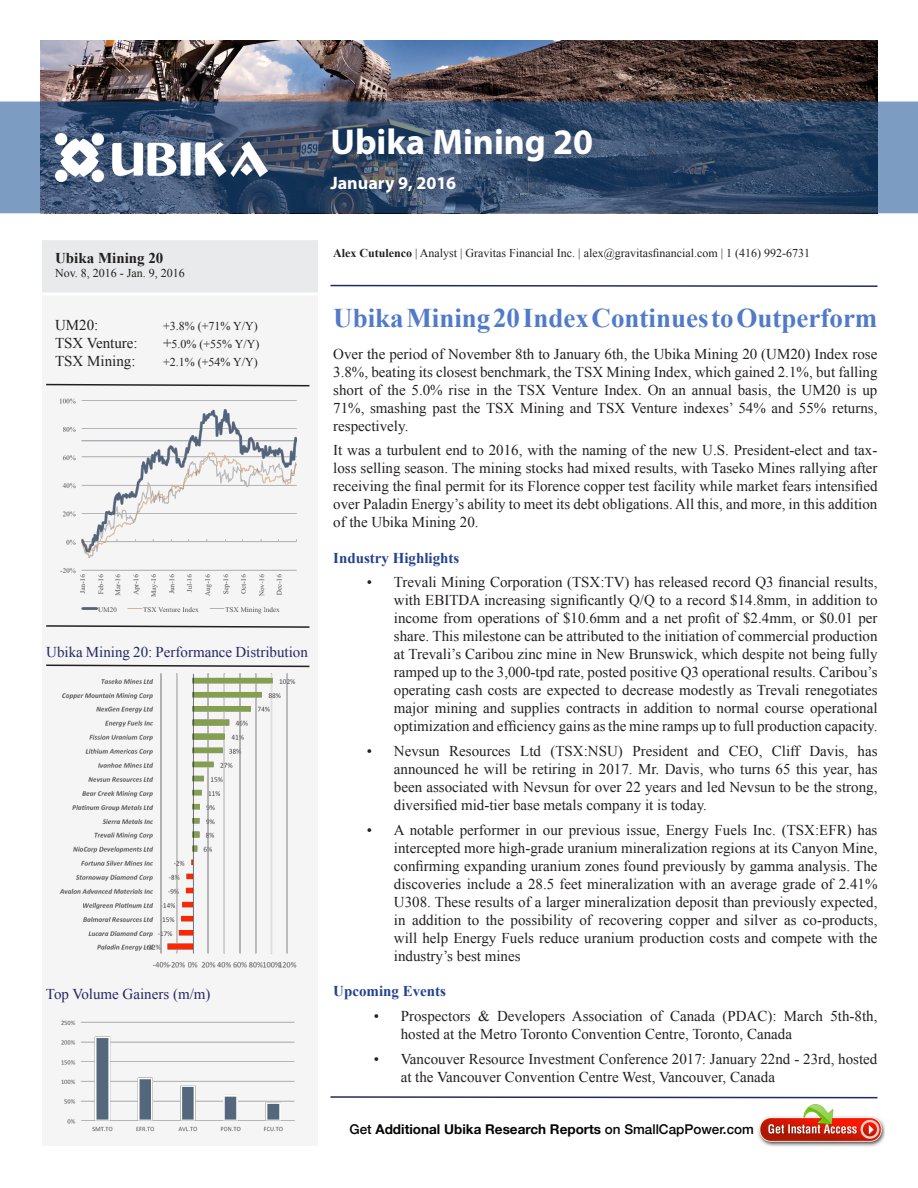
<style>
.page{position:relative;width:918px;height:1188px;background:#fff}
.page>*{position:absolute;margin:0;border:0;box-sizing:border-box;transform-origin:0 0}
.t1{font:700 36px "Myriad Pro";color:#fff}
.Report_Body_Text{font:700 27px "Times New Roman";color:#517bc9}
.t2{font:700 18px "Myriad Pro";color:#fff}
.Report_Body_Text-2{font:15px/18px "Times New Roman";color:#231f20;text-align:justify}
.Body_text{font:15px "Times New Roman";color:#242860}
.Report_Body_Text-3{font:700 15px "Times New Roman";color:#23438e}
.t3{font:700 15px "Times New Roman";color:#231f20}
.t4{font:700 13.5px "Helvetica Neue";color:#040503}
.Report_Body_Text-4{font:12px "Times New Roman";color:#231f20}
.s1{font-size:15px}
.s2{font-weight:700}
.s3{font-weight:500}
</style>
<div class="page">
<img style="left:40px;top:40px;width:838px;height:62px">
<svg style="left:0;top:102px;width:918px;height:111px;background:#3c5474"></svg>
<div style="left:40px;top:294px;width:280px;height:854px;background:#f5f5f6"></div>
<div style="left:40px;top:239px;width:280px;height:55px;background:#e9eaeb;border:2px solid #fff"></div>
<img style="left:60px;top:398px;width:237px;height:216px">
<img style="left:59px;top:673px;width:238px;height:295px">
<svg style="left:46px;top:383px;width:264px;height:4px"></svg>
<svg style="left:46px;top:625px;width:264px;height:3px"></svg>
<img style="left:55px;top:133px;width:213px;height:49px">
<svg style="left:46px;top:664px;width:264px;height:4px"></svg>
<img style="left:61px;top:1020px;width:234px;height:112px">
<svg style="left:330px;top:284px;width:548px;height:3px"></svg>
<img style="left:758px;top:1104px;width:126px;height:43px">
<svg style="left:330px;top:1096px;width:548px;height:3px"></svg>
<p class="t3" style="left:55px;top:247px;width:110px">Ubika Mining 20</p>
<p class="Report_Body_Text-4" style="left:55px;top:265px;width:131px">Nov. 8, 2016 - Jan. 9, 2016</p>
<p class="Report_Body_Text-2" style="left:55px;top:315px;width:45px">UM20:</p>
<p class="Report_Body_Text-4" style="left:163px;top:318px;width:96px">+3.8% (+71% Y/Y)</p>
<p class="Report_Body_Text-2" style="left:55px;top:333px;width:84px">TSX Venture:</p>
<p class="Report_Body_Text-4" style="left:163px;top:336px;width:98px"><span class="s1">+</span>5.0% (+55% Y/Y)</p>
<p class="Report_Body_Text-2" style="left:55px;top:351px;width:82px">TSX Mining:</p>
<p class="Report_Body_Text-4" style="left:163px;top:354px;width:96px">+2.1% (+54% Y/Y)</p>
<p class="Body_text" style="left:46px;top:642px;width:263px">Ubika Mining 20: Performance Distribution</p>
<p class="Body_text" style="left:46px;top:984px;width:166px">Top Volume Gainers (m/m)</p>
<p class="t1" style="left:330px;top:118px;width:264px">Ubika Mining 20</p>
<p class="t2" style="left:330px;top:171px;width:127px">January 9, 2016</p>
<p class="Report_Body_Text-4" style="left:333px;top:245px;width:478px"><span class="s2">Alex Cutulenco</span> | Analyst | Gravitas Financial Inc. | alex@gravitasfinancial.com | 1 (416) 992-6731</p>
<p class="Report_Body_Text" style="left:333px;top:299px;width:546px">Ubika Mining 20 Index Continues to Outperform</p>
<p class="Report_Body_Text-2" style="left:333px;top:344px;width:546px">Over the period of November 8th to January 6th, the Ubika Mining 20 (UM20) Index rose 3.8%, beating its closest benchmark, the TSX Mining Index, which gained 2.1%, but falling short of the 5.0% rise in the TSX Venture Index. On an annual basis, the UM20 is up 71%, smashing past the TSX Mining and TSX Venture indexes’ 54% and 55% returns, respectively.</p>
<p class="Report_Body_Text-2" style="left:333px;top:441px;width:546px">It was a turbulent end to 2016, with the naming of the new U.S. President-elect and tax&shy;loss selling season. The mining stocks had mixed results, with Taseko Mines rallying after receiving the final permit for its Florence copper test facility while market fears intensified over Paladin Energy’s ability to meet its debt obligations. All this, and more, in this addition of the Ubika Mining 20.</p>
<p class="Report_Body_Text-3" style="left:333px;top:547px;width:128px">Industry Highlights</p>
<p class="Report_Body_Text-2" style="left:394px;top:573px;width:485px;text-indent:-27px">• Trevali Mining Corporation (TSX:TV) has released record Q3 financial results, with EBITDA increasing significantly Q/Q to a record $14.8mm, in addition to income from operations of $10.6mm and a net profit of $2.4mm, or $0.01 per share. This milestone can be attributed to the initiation of commercial production at Trevali’s Caribou zinc mine in New Brunswick, which despite not being fully ramped up to the 3,000-tpd rate, posted positive Q3 operational results. Caribou’s operating cash costs are expected to decrease modestly as Trevali renegotiates major mining and supplies contracts in addition to normal course operational optimization and efficiency gains as the mine ramps up to full production capacity.</p>
<p class="Report_Body_Text-2" style="left:394px;top:742px;width:485px;text-indent:-27px">• Nevsun Resources Ltd (TSX:NSU) President and CEO, Cliff Davis, has announced he will be retiring in 2017. Mr. Davis, who turns 65 this year, has been associated with Nevsun for over 22 years and led Nevsun to be the strong, diversified mid-tier base metals company it is today.</p>
<p class="Report_Body_Text-2" style="left:394px;top:821px;width:485px;text-indent:-27px">• A notable performer in our previous issue, Energy Fuels Inc. (TSX:EFR) has intercepted more high-grade uranium mineralization regions at its Canyon Mine, confirming expanding uranium zones found previously by gamma analysis. The discoveries include a 28.5 feet mineralization with an average grade of 2.41% U308. These results of a larger mineralization deposit than previously expected, in addition to the possibility of recovering copper and silver as co-products, will help Energy Fuels reduce uranium production costs and compete with the industry’s best mines</p>
<p class="Report_Body_Text-3" style="left:333px;top:981px;width:114px">Upcoming Events</p>
<p class="Report_Body_Text-2" style="left:401px;top:1007px;width:478px;text-indent:-27px">• Prospectors &amp; Developers Association of Canada (PDAC): March 5th-8th, hosted at the Metro Toronto Convention Centre, Toronto, Canada</p>
<p class="Report_Body_Text-2" style="left:401px;top:1049px;width:478px;text-indent:-27px">• Vancouver Resource Investment Conference 2017: January 22nd - 23rd, hosted at the Vancouver Convention Centre West, Vancouver, Canada</p>
<p class="t4" style="left:350px;top:1118px;width:406px"><span class="s3">Get</span> Additional Ubika Research Reports <span class="s3">on SmallCapPower.com</span></p>
</div>
